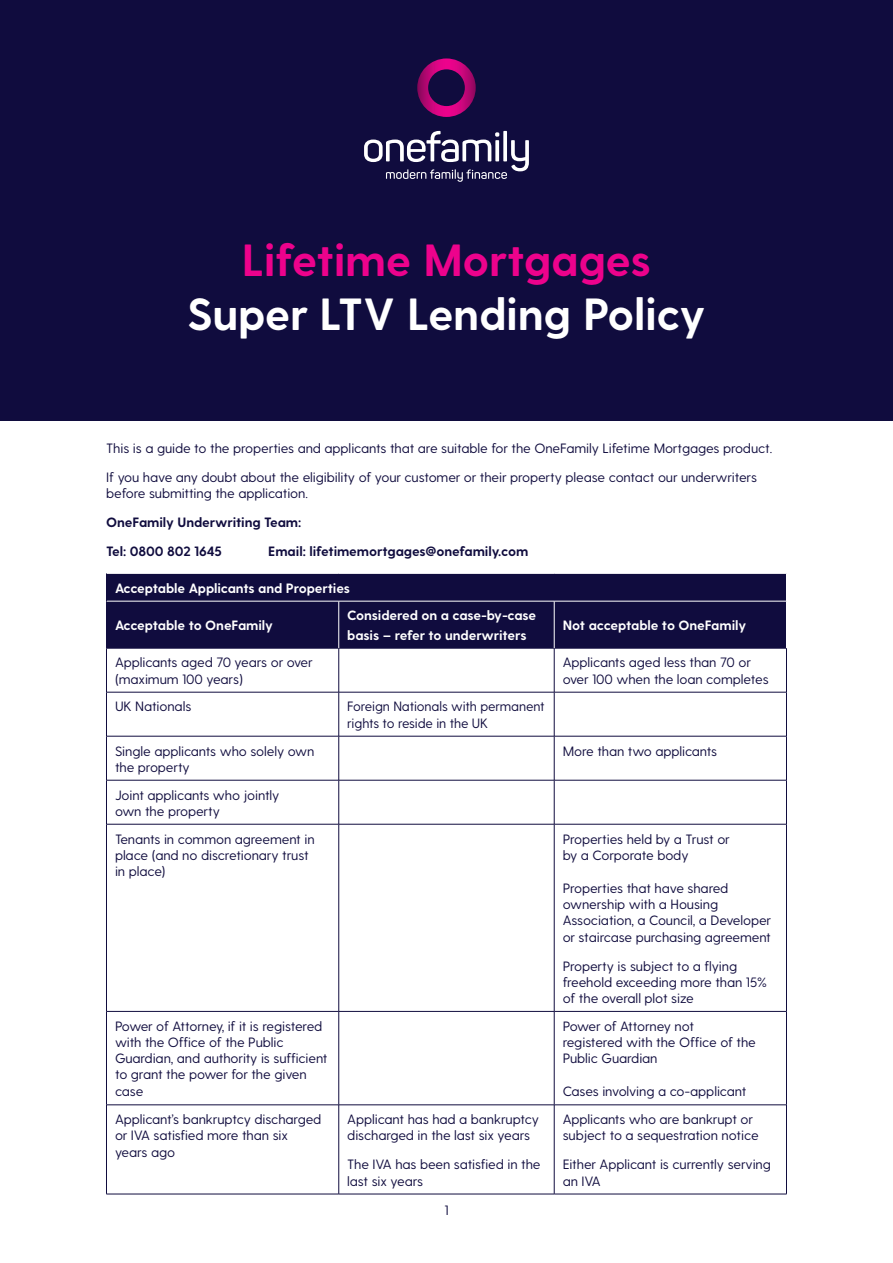
<style>
.page{position:relative;width:893px;height:1263px;background:#fff}
.page>*{position:absolute;margin:0;border:0;box-sizing:border-box;transform-origin:0 0}
.t1{font:700 45px "Greycliff CF";letter-spacing:-.01em;color:#fff}
.t2{font:700 45px "Greycliff CF";letter-spacing:-.01em;color:#ed028c}
.Table_Body{font:13.5px/16.2px "Greycliff CF";letter-spacing:-.01em;color:#100c3e}
.Body_copy{font:13.5px/16.2px "Greycliff CF";letter-spacing:-.01em;color:#100c3e}
.Table_Header{font:700 13.5px/19.2px "Greycliff CF";letter-spacing:-.01em;color:#fff}
.Body_copy_bold{font:700 13.5px "Greycliff CF";letter-spacing:-.01em;color:#100c3e}
</style>
<div class="page">
<div style="left:0;top:0;width:893px;height:421px;background:#100c3e"></div>
<svg style="left:417px;top:58px;width:59px;height:59px"></svg>
<svg style="left:364px;top:131px;width:165px;height:51px"></svg>
<div style="left:107px;top:574px;width:679px;height:74px;background:#100c3e"></div>
<hr style="left:106px;top:648px;width:1px;height:44px;background:#100c3e">
<hr style="left:338px;top:648px;width:1px;height:44px;background:#100c3e">
<hr style="left:554px;top:648px;width:1px;height:44px;background:#100c3e">
<hr style="left:786px;top:648px;width:1px;height:44px;background:#100c3e">
<hr style="left:106px;top:692px;width:233px;height:1px;background:#100c3e">
<hr style="left:106px;top:692px;width:1px;height:44px;background:#100c3e">
<hr style="left:339px;top:692px;width:215px;height:1px;background:#100c3e">
<hr style="left:338px;top:692px;width:1px;height:44px;background:#100c3e">
<hr style="left:554px;top:692px;width:233px;height:1px;background:#100c3e">
<hr style="left:554px;top:692px;width:1px;height:44px;background:#100c3e">
<hr style="left:786px;top:692px;width:1px;height:44px;background:#100c3e">
<hr style="left:106px;top:736px;width:233px;height:1px;background:#100c3e">
<hr style="left:106px;top:736px;width:1px;height:44px;background:#100c3e">
<hr style="left:339px;top:736px;width:215px;height:1px;background:#100c3e">
<hr style="left:338px;top:736px;width:1px;height:44px;background:#100c3e">
<hr style="left:554px;top:736px;width:233px;height:1px;background:#100c3e">
<hr style="left:554px;top:736px;width:1px;height:44px;background:#100c3e">
<hr style="left:786px;top:736px;width:1px;height:44px;background:#100c3e">
<hr style="left:106px;top:780px;width:233px;height:1px;background:#100c3e">
<hr style="left:106px;top:780px;width:1px;height:44px;background:#100c3e">
<hr style="left:339px;top:780px;width:215px;height:1px;background:#100c3e">
<hr style="left:338px;top:780px;width:1px;height:44px;background:#100c3e">
<hr style="left:554px;top:780px;width:233px;height:1px;background:#100c3e">
<hr style="left:554px;top:780px;width:1px;height:44px;background:#100c3e">
<hr style="left:786px;top:780px;width:1px;height:44px;background:#100c3e">
<hr style="left:106px;top:824px;width:233px;height:1px;background:#100c3e">
<hr style="left:106px;top:824px;width:1px;height:187px;background:#100c3e">
<hr style="left:339px;top:824px;width:215px;height:1px;background:#100c3e">
<hr style="left:338px;top:824px;width:1px;height:187px;background:#100c3e">
<hr style="left:554px;top:824px;width:233px;height:1px;background:#100c3e">
<hr style="left:554px;top:824px;width:1px;height:187px;background:#100c3e">
<hr style="left:786px;top:824px;width:1px;height:187px;background:#100c3e">
<hr style="left:106px;top:1011px;width:233px;height:1px;background:#100c3e">
<hr style="left:106px;top:1011px;width:1px;height:94px;background:#100c3e">
<hr style="left:339px;top:1011px;width:215px;height:1px;background:#100c3e">
<hr style="left:338px;top:1011px;width:1px;height:94px;background:#100c3e">
<hr style="left:554px;top:1011px;width:233px;height:1px;background:#100c3e">
<hr style="left:554px;top:1011px;width:1px;height:94px;background:#100c3e">
<hr style="left:786px;top:1011px;width:1px;height:94px;background:#100c3e">
<hr style="left:106px;top:1104px;width:233px;height:1px;background:#100c3e">
<hr style="left:106px;top:1105px;width:1px;height:89px;background:#100c3e">
<hr style="left:339px;top:1104px;width:215px;height:1px;background:#100c3e">
<hr style="left:338px;top:1105px;width:1px;height:89px;background:#100c3e">
<hr style="left:554px;top:1104px;width:233px;height:1px;background:#100c3e">
<hr style="left:554px;top:1105px;width:1px;height:89px;background:#100c3e">
<hr style="left:786px;top:1105px;width:1px;height:89px;background:#100c3e">
<hr style="left:106px;top:1194px;width:233px;height:1px;background:#100c3e">
<hr style="left:339px;top:1194px;width:215px;height:1px;background:#100c3e">
<hr style="left:554px;top:1194px;width:233px;height:1px;background:#100c3e">
<hr style="left:106px;top:601px;width:1px;height:47px;background:#100c3e">
<hr style="left:106px;top:648px;width:233px;height:1px;background:#100c3e">
<hr style="left:339px;top:648px;width:215px;height:1px;background:#100c3e">
<hr style="left:554px;top:648px;width:233px;height:1px;background:#100c3e">
<hr style="left:338px;top:601px;width:1px;height:47px;background:#fff">
<hr style="left:554px;top:601px;width:1px;height:47px;background:#fff">
<hr style="left:107px;top:601px;width:232px;height:1px;background:#fff">
<hr style="left:339px;top:601px;width:215px;height:1px;background:#fff">
<hr style="left:554px;top:601px;width:232px;height:1px;background:#fff">
<svg style="left:106px;top:573px;width:1px;height:28px"></svg>
<h1 class="t2" style="left:242px;top:234px;width:411px">Lifetime Mortgages</h1>
<h1 class="t1" style="left:187px;top:288px;width:520px">Super LTV Lending Policy</h1>
<p class="Body_copy" style="left:106px;top:440px;width:667px">This is a guide to the properties and applicants that are suitable for the OneFamily Lifetime Mortgages product.</p>
<p class="Body_copy" style="left:106px;top:469px;width:652px">If you have any doubt about the eligibility of your customer or their property please contact our underwriters before submitting the application.</p>
<p class="Body_copy_bold" style="left:106px;top:514px;width:196px">OneFamily Underwriting Team:</p>
<p class="Body_copy_bold" style="left:106px;top:543px;width:117px">Tel: 0800 802 1645</p>
<p class="Body_copy_bold" style="left:268px;top:543px;width:262px">Email: lifetimemortgages@onefamily.com</p>
<p class="Table_Header" style="left:115px;top:579px;width:237px">Acceptable Applicants and Properties</p>
<p class="Table_Header" style="left:115px;top:616px;width:160px">Acceptable to OneFamily</p>
<p class="Table_Header" style="left:347px;top:607px;width:190px">Considered on a case-by-case basis – refer to underwriters</p>
<p class="Table_Header" style="left:563px;top:616px;width:185px">Not acceptable to OneFamily</p>
<p class="Table_Body" style="left:115px;top:655px;width:199px">Applicants aged 70 years or over (maximum 100 years)</p>
<p class="Table_Body" style="left:563px;top:655px;width:208px">Applicants aged less than 70 or over 100 when the loan completes</p>
<p class="Table_Body" style="left:115px;top:699px;width:78px">UK Nationals</p>
<p class="Table_Body" style="left:347px;top:699px;width:199px">Foreign Nationals with permanent rights to reside in the UK</p>
<p class="Table_Body" style="left:115px;top:743px;width:201px">Single applicants who solely own the property</p>
<p class="Table_Body" style="left:563px;top:743px;width:156px">More than two applicants</p>
<p class="Table_Body" style="left:115px;top:787px;width:166px">Joint applicants who jointly own the property</p>
<p class="Table_Body" style="left:115px;top:831px;width:201px">Tenants in common agreement in place (and no discretionary trust in place)</p>
<p class="Table_Body" style="left:563px;top:831px;width:169px">Properties held by a Trust or by a Corporate body</p>
<p class="Table_Body" style="left:563px;top:880px;width:210px">Properties that have shared ownership with a Housing<br>Association, a Council, a Developer or staircase purchasing agreement</p>
<p class="Table_Body" style="left:563px;top:958px;width:206px">Property is subject to a flying freehold exceeding more than 15% of the overall plot size</p>
<p class="Table_Body" style="left:115px;top:1018px;width:214px">Power of Attorney, if it is registered with the Office of the Public<br>Guardian, and authority is sufficient to grant the power for the given case</p>
<p class="Table_Body" style="left:563px;top:1018px;width:195px">Power of Attorney not registered with the Office of the<br>Public Guardian</p>
<p class="Table_Body" style="left:563px;top:1084px;width:185px">Cases involving a co-applicant</p>
<p class="Table_Body" style="left:115px;top:1111px;width:208px">Applicant’s bankruptcy discharged or IVA satisfied more than six years ago</p>
<p class="Table_Body" style="left:347px;top:1111px;width:193px">Applicant has had a bankruptcy discharged in the last six years</p>
<p class="Table_Body" style="left:347px;top:1157px;width:195px">The IVA has been satisfied in the last six years</p>
<p class="Body_copy" style="left:444px;top:1203px;width:6px">1</p>
<p class="Table_Body" style="left:563px;top:1111px;width:197px">Applicants who are bankrupt or subject to a sequestration notice</p>
<p class="Table_Body" style="left:563px;top:1157px;width:210px">Either Applicant is currently serving an IVA</p>
</div>
